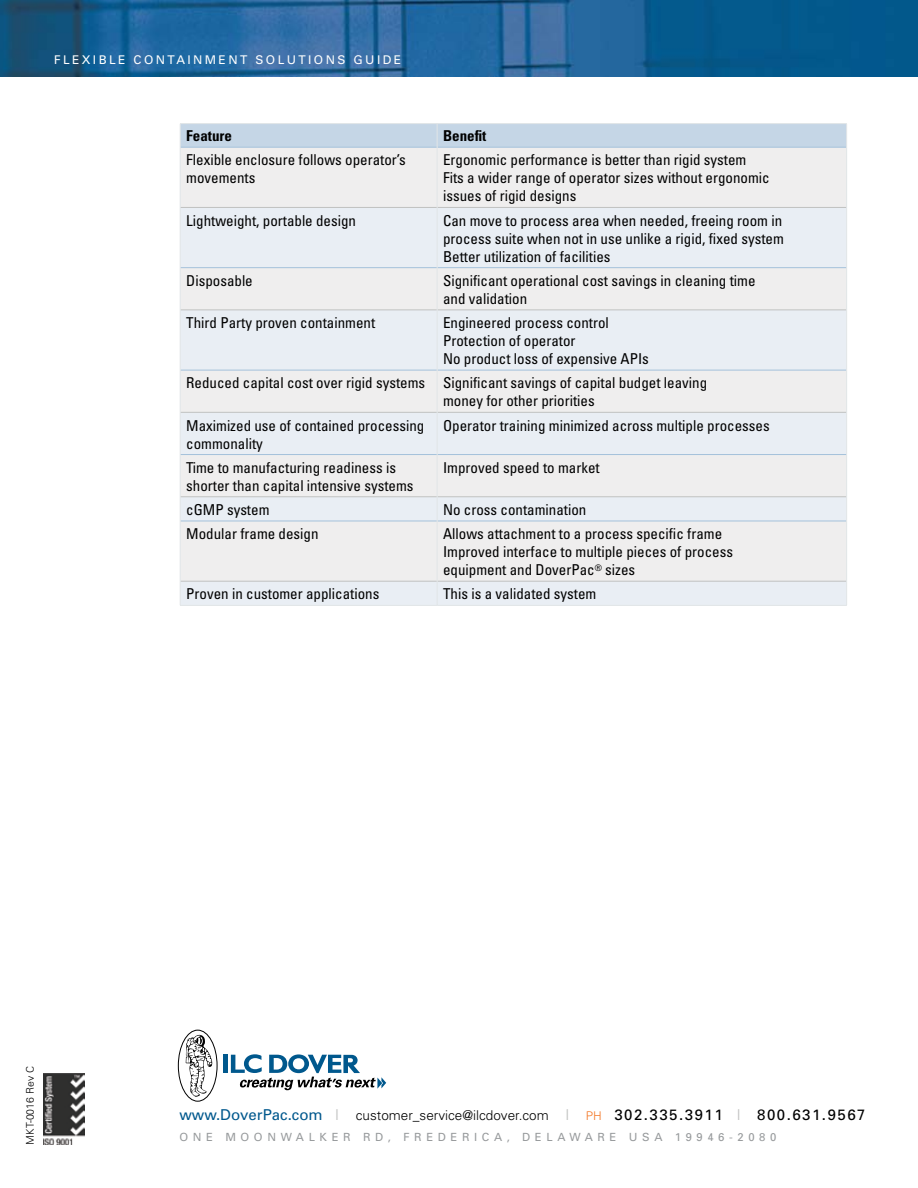
<style>
.page{position:relative;width:918px;height:1188px;background:#fff}
.page>*{position:absolute;margin:0;border:0;box-sizing:border-box;transform-origin:0 0}
.t1{font:condensed 15px/18px "Univers";color:#000}
.t2{font:700 condensed 15px "Univers";color:#000}
.t3{font:300 13.5px "Univers";color:#000}
.t4{font:12px "Univers";letter-spacing:.2em;color:#fff}
.t5{font:11.25px "Univers";letter-spacing:.41em;color:#979a9c}
.t6{font:300 10.5px "Univers";color:#000}
.s1{font-weight:400;font-size:15px;color:#00588d}
.s2{font-weight:400;font-size:15px;color:#c0c1c0}
.s3{font-size:12px;color:#f37421}
.s4{font-weight:400;font-size:15px}
</style>
<div class="page">
<img style="left:0;top:0;width:918px;height:76px">
<div style="left:181px;top:148px;width:665px;height:59px;background:#efeeee"></div>
<div style="left:181px;top:208px;width:665px;height:397px;background:#e9eef4"></div>
<hr style="left:180px;top:147px;width:257px;height:1px;background:#a4c1da">
<hr style="left:437px;top:147px;width:409px;height:1px;background:#a4c1da">
<hr style="left:180px;top:267px;width:257px;height:1px;background:#a4c1da">
<hr style="left:437px;top:267px;width:409px;height:1px;background:#a4c1da">
<hr style="left:180px;top:370px;width:257px;height:1px;background:#a4c1da">
<hr style="left:437px;top:370px;width:409px;height:1px;background:#a4c1da">
<hr style="left:180px;top:454px;width:257px;height:1px;background:#a4c1da">
<hr style="left:437px;top:454px;width:409px;height:1px;background:#a4c1da">
<hr style="left:180px;top:521px;width:257px;height:1px;background:#a4c1da">
<hr style="left:437px;top:521px;width:409px;height:1px;background:#a4c1da">
<hr style="left:180px;top:207px;width:257px;height:1px;background:#c0c1c0">
<hr style="left:437px;top:207px;width:409px;height:1px;background:#c0c1c0">
<hr style="left:180px;top:310px;width:257px;height:1px;background:#c0c1c0">
<hr style="left:437px;top:310px;width:409px;height:1px;background:#c0c1c0">
<hr style="left:180px;top:412px;width:257px;height:1px;background:#c0c1c0">
<hr style="left:437px;top:412px;width:409px;height:1px;background:#c0c1c0">
<hr style="left:180px;top:496px;width:257px;height:1px;background:#c0c1c0">
<hr style="left:437px;top:496px;width:409px;height:1px;background:#c0c1c0">
<hr style="left:180px;top:581px;width:257px;height:1px;background:#c0c1c0">
<hr style="left:437px;top:581px;width:409px;height:1px;background:#c0c1c0">
<hr style="left:180px;top:123px;width:257px;height:1px;background:#e1e5e7">
<hr style="left:437px;top:123px;width:410px;height:1px;background:#e1e5e7">
<div style="left:180px;top:124px;width:667px;height:23px;background:#c5d6e6"></div>
<hr style="left:180px;top:147px;width:1px;height:60px;background:#e1e5e7">
<hr style="left:437px;top:147px;width:1px;height:60px;background:#e1e5e7">
<hr style="left:846px;top:147px;width:1px;height:60px;background:#e1e5e7">
<hr style="left:180px;top:207px;width:1px;height:61px;background:#e1e5e7">
<hr style="left:437px;top:207px;width:1px;height:61px;background:#e1e5e7">
<hr style="left:846px;top:207px;width:1px;height:61px;background:#e1e5e7">
<hr style="left:180px;top:268px;width:1px;height:42px;background:#e1e5e7">
<hr style="left:437px;top:268px;width:1px;height:42px;background:#e1e5e7">
<hr style="left:846px;top:268px;width:1px;height:42px;background:#e1e5e7">
<hr style="left:180px;top:310px;width:1px;height:60px;background:#e1e5e7">
<hr style="left:437px;top:310px;width:1px;height:60px;background:#e1e5e7">
<hr style="left:846px;top:310px;width:1px;height:60px;background:#e1e5e7">
<hr style="left:180px;top:370px;width:1px;height:42px;background:#e1e5e7">
<hr style="left:437px;top:370px;width:1px;height:42px;background:#e1e5e7">
<hr style="left:846px;top:370px;width:1px;height:42px;background:#e1e5e7">
<hr style="left:180px;top:412px;width:1px;height:43px;background:#e1e5e7">
<hr style="left:437px;top:412px;width:1px;height:43px;background:#e1e5e7">
<hr style="left:846px;top:412px;width:1px;height:43px;background:#e1e5e7">
<hr style="left:180px;top:455px;width:1px;height:42px;background:#e1e5e7">
<hr style="left:437px;top:455px;width:1px;height:42px;background:#e1e5e7">
<hr style="left:846px;top:455px;width:1px;height:42px;background:#e1e5e7">
<svg style="left:180px;top:497px;width:1px;height:24px"></svg>
<svg style="left:437px;top:497px;width:1px;height:24px"></svg>
<svg style="left:846px;top:497px;width:1px;height:24px"></svg>
<hr style="left:180px;top:521px;width:1px;height:60px;background:#e1e5e7">
<hr style="left:437px;top:521px;width:1px;height:60px;background:#e1e5e7">
<hr style="left:846px;top:521px;width:1px;height:60px;background:#e1e5e7">
<svg style="left:180px;top:581px;width:1px;height:24px"></svg>
<svg style="left:437px;top:581px;width:1px;height:24px"></svg>
<svg style="left:846px;top:581px;width:1px;height:24px"></svg>
<hr style="left:180px;top:605px;width:257px;height:1px;background:#e1e5e7">
<hr style="left:437px;top:605px;width:410px;height:1px;background:#e1e5e7">
<hr style="left:223px;top:1055px;width:4px;height:18px;background:#00588d">
<svg style="left:231px;top:1054px;width:155px;height:36px"></svg>
<div style="left:178px;top:1030px;width:39px;height:72px;border:1px solid #000;border-radius:50%"></div>
<svg style="left:186px;top:1035px;width:26px;height:62px"></svg>
<img style="left:44px;top:1074px;width:41px;height:70px">
<p class="t4" style="left:54px;top:52px;width:19px">FLEXIBLE</p>
<p class="t4" style="left:134px;top:52px;width:269px">CONTAINMENT SOLUTIONS GUID E</p>
<p class="t2" style="left:186px;top:127px;width:47px">Feature</p>
<p class="t2" style="left:443px;top:127px;width:45px">Benefit</p>
<p class="t1" style="left:186px;top:151px;width:221px">Flexible enclosure follows operator’s movements</p>
<p class="t1" style="left:443px;top:151px;width:328px">Ergonomic performance is better than rigid system<br>Fits a wider range of operator sizes without ergonomic issues of rigid designs</p>
<p class="t1" style="left:186px;top:211px;width:171px">Lightweight, portable design</p>
<p class="t1" style="left:443px;top:211px;width:342px;text-align:justify">Can move to process area when needed, freeing room in process suite when not in use unlike a rigid, fixed system Better utilization of facilities</p>
<p class="t1" style="left:186px;top:271px;width:68px">Disposable</p>
<p class="t1" style="left:443px;top:271px;width:314px">Significant operational cost savings in cleaning time and validation</p>
<p class="t1" style="left:186px;top:313px;width:191px">Third Party proven containment</p>
<p class="t1" style="left:443px;top:313px;width:207px">Engineered process control<br>Protection of operator<br>No product loss of expensive APIs</p>
<p class="t1" style="left:443px;top:374px;width:266px;text-indent:-257px">Reduced capital cost over rigid systems Significant savings of capital budget leaving money for other priorities</p>
<p class="t1" style="left:186px;top:416px;width:240px">Maximized use of contained processing commonality</p>
<p class="t1" style="left:443px;top:416px;width:328px">Operator training minimized across multiple processes</p>
<p class="t1" style="left:186px;top:458px;width:229px">Time to manufacturing readiness is shorter than capital intensive systems</p>
<p class="t1" style="left:443px;top:458px;width:158px">Improved speed to market</p>
<p class="t1" style="left:186px;top:500px;width:85px">cGMP system</p>
<p class="t1" style="left:443px;top:500px;width:145px">No cross contamination</p>
<p class="t1" style="left:186px;top:525px;width:134px">Modular frame design</p>
<p class="t1" style="left:443px;top:525px;width:291px">Allows attachment to a process specific frame<br>Improved interface to multiple pieces of process equipment and DoverPac<sup>®</sup> sizes</p>
<p class="t1" style="left:186px;top:585px;width:195px">Proven in customer applications</p>
<p class="t1" style="left:443px;top:585px;width:155px">This is a validated system</p>
<p class="t6" style="left:24px;top:1145px;width:80px;rotate:-90deg">MKT-0016 R ev C</p>
<p class="t3" style="left:179px;top:1107px;width:688px"><span class="s1">WWW.DOVERPAC.COM</span> <span class="s2">|</span> customer_service@ilcdover.com <span class="s2">|</span> <span class="s3">PH</span> <span class="s4">302.335.3911</span> <span class="s2">|</span> <span class="s4">800.631.9567</span></p>
<p class="t5" style="left:179px;top:1130px;width:12px">ONE</p>
<p class="t5" style="left:225px;top:1130px;width:14px">MOON</p>
<p class="t5" style="left:281px;top:1130px;width:26px">W AL</p>
<p class="t5" style="left:320px;top:1130px;width:227px">KE R RD, FRE DE RI CA, DELA</p>
<p class="t5" style="left:569px;top:1130px;width:208px">WARE U SA 19946-2080</p>
</div>
